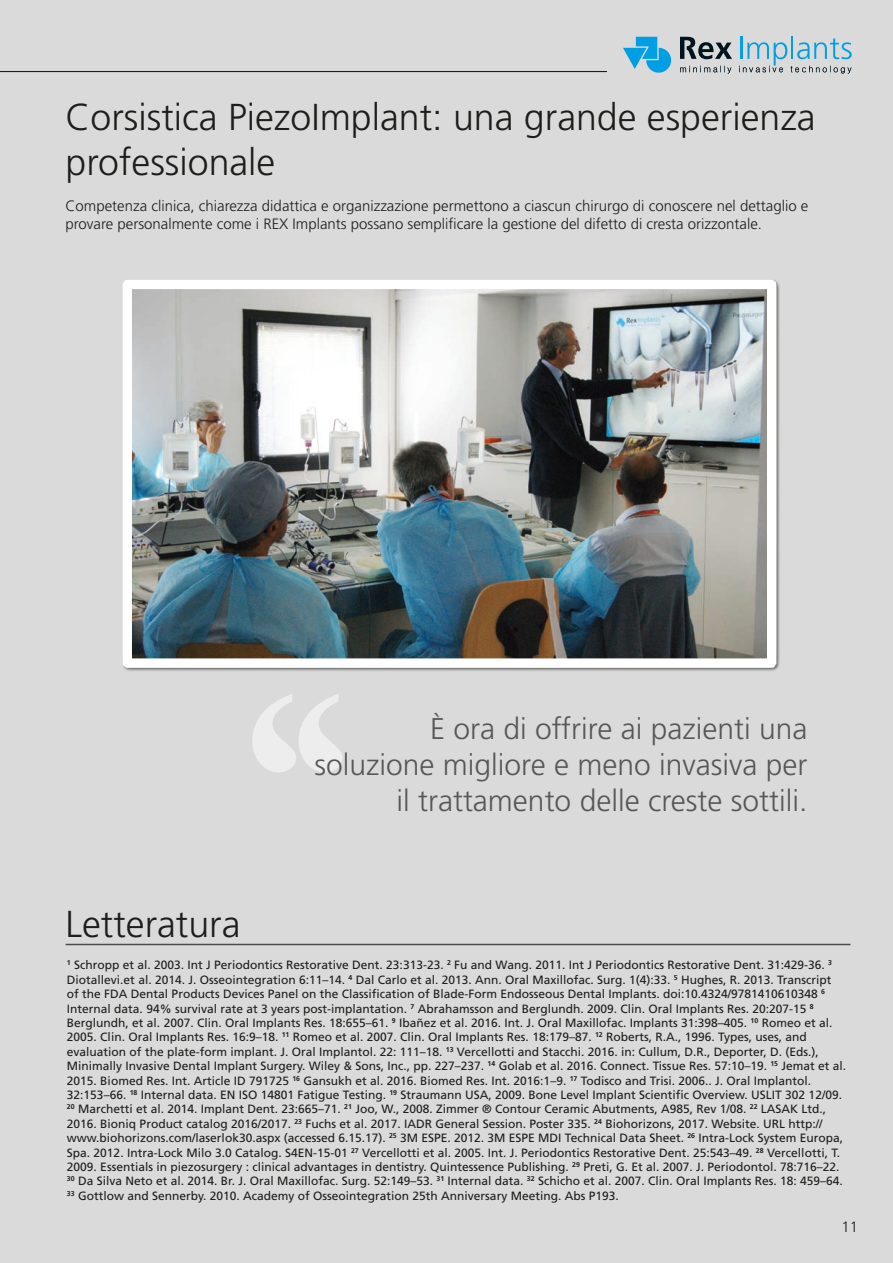
<style>
.page{position:relative;width:893px;height:1263px;background:#dadada}
.page>*{position:absolute;margin:0;border:0;box-sizing:border-box;transform-origin:0 0}
.t1{font:300 37.5px/45px "Frutiger LT Std";color:#1d1d1b}
.t2{font:300 30px/36px "Frutiger LT Std";color:#575756;text-align:right}
.t3{font:300 15px/18px "Frutiger LT Std";color:#1d1d1b}
.t4{font:12px/14.4px "Frutiger LT Std";color:#1d1d1b}
</style>
<div class="page">
<svg style="left:680px;top:66px;width:51px;height:7px"></svg>
<hr style="left:740px;top:37px;width:3px;height:22px;background:#009fe3">
<hr style="left:791px;top:37px;width:2px;height:22px;background:#009fe3">
<svg style="left:739px;top:38px;width:113px;height:35px"></svg>
<svg style="left:680px;top:37px;width:52px;height:22px"></svg>
<svg style="left:623px;top:37px;width:48px;height:36px"></svg>
<hr style="left:0;top:71px;width:607px;height:1px;background:#1d1d1b">
<svg style="left:252px;top:694px;width:90px;height:78px"></svg>
<div style="left:122px;top:279px;width:659px;height:393px;background:#1d1d1b;opacity:.55"></div>
<img style="left:133px;top:290px;width:633px;height:368px">
<div style="left:123px;top:280px;width:653px;height:388px;border:9px solid #fff"></div>
<hr style="left:66px;top:944px;width:784px;height:1px;background:#4b4b4a">
<h1 class="t1" style="left:66px;top:95px;width:752px">Corsistica PiezoImplant: una grande esperienza professionale</h1>
<p class="t3" style="left:66px;top:197px;width:744px">Competenza clinica, chiarezza didattica e organizzazione permettono a ciascun chirurgo di conoscere nel dettaglio e provare personalmente come i REX Implants possano semplificare la gestione del difetto di cresta orizzontale.</p>
<h1 class="t1" style="left:66px;top:902px;width:176px">Letteratura</h1>
<h2 class="t2" style="left:315px;top:711px;width:494px">È ora di offrire ai pazienti una soluzione migliore e meno invasiva per il trattamento delle creste sottili.</h2>
<p class="t4" style="left:67px;top:958px;width:781px"><sup>1</sup> Schropp et al. 2003. Int J Periodontics Restorative Dent. 23:313-23. <sup>2</sup> Fu and Wang. 2011. Int J Periodontics Restorative Dent. 31:429-36. <sup>3<br></sup>Diotallevi.et al. 2014. J. Osseointegration 6:11–14. <sup>4</sup> Dal Carlo et al. 2013. Ann. Oral Maxillofac. Surg. 1(4):33. <sup>5</sup> Hughes, R. 2013. Transcript of the FDA Dental Products Devices Panel on the Classification of Blade-Form Endosseous Dental Implants. doi:10.4324/9781410610348 <sup>6<br></sup>Internal data. 94% survival rate at 3 years post-implantation. <sup>7</sup> Abrahamsson and Berglundh. 2009. Clin. Oral Implants Res. 20:207-15 <sup>8<br></sup>Berglundh, et al. 2007. Clin. Oral Implants Res. 18:655–61. <sup>9</sup> Ibañez et al. 2016. Int. J. Oral Maxillofac. Implants 31:398–405. <sup>10</sup> Romeo et al.<br>2005. Clin. Oral Implants Res. 16:9–18. <sup>11</sup> Romeo et al. 2007. Clin. Oral Implants Res. 18:179–87. <sup>12</sup> Roberts, R.A., 1996. Types, uses, and evaluation of the plate-form implant. J. Oral Implantol. 22: 111–18. <sup>13</sup> Vercellotti and Stacchi. 2016. in: Cullum, D.R., Deporter, D. (Eds.), Minimally Invasive Dental Implant Surgery. Wiley &amp; Sons, Inc., pp. 227–237. <sup>14</sup> Golab et al. 2016. Connect. Tissue Res. 57:10–19. <sup>15</sup> Jemat et al.<br>2015. Biomed Res. Int. Article ID 791725 <sup>16</sup> Gansukh et al. 2016. Biomed Res. Int. 2016:1–9. <sup>17</sup> Todisco and Trisi. 2006.. J. Oral Implantol.<br>32:153–66. <sup>18</sup> Internal data. EN ISO 14801 Fatigue Testing. <sup>19</sup> Straumann USA, 2009. Bone Level Implant Scientific Overview. USLIT 302 12/09.<br><sup>20</sup> Marchetti et al. 2014. Implant Dent. 23:665–71. <sup>21</sup> Joo, W., 2008. Zimmer ® Contour Ceramic Abutments, A985, Rev 1/08. <sup>22</sup> LASAK Ltd., 2016. Bioniq Product catalog 2016/2017. <sup>23</sup> Fuchs et al. 2017. IADR General Session. Poster 335. <sup>24</sup> Biohorizons, 2017. Website. URL http:// www.biohorizons.com/laserlok30.aspx (accessed 6.15.17). <sup>25</sup> 3M ESPE. 2012. 3M ESPE MDI Technical Data Sheet. <sup>26</sup> Intra-Lock System Europa, Spa. 2012. Intra-Lock Milo 3.0 Catalog. S4EN-15-01 <sup>27</sup> Vercellotti et al. 2005. Int. J. Periodontics Restorative Dent. 25:543–49. <sup>28</sup> Vercellotti, T.<br>2009. Essentials in piezosurgery : clinical advantages in dentistry. Quintessence Publishing. <sup>29</sup> Preti, G. Et al. 2007. J. Periodontol. 78:716–22.<br><sup>30</sup> Da Silva Neto et al. 2014. Br. J. Oral Maxillofac. Surg. 52:149–53. <sup>31</sup> Internal data. <sup>32</sup> Schicho et al. 2007. Clin. Oral Implants Res. 18: 459–64.<br><sup>33</sup> Gottlow and Sennerby. 2010. Academy of Osseointegration 25th Anniversary Meeting. Abs P193.</p>
<p class="t3" style="left:841px;top:1218px;width:18px">11</p>
</div>
